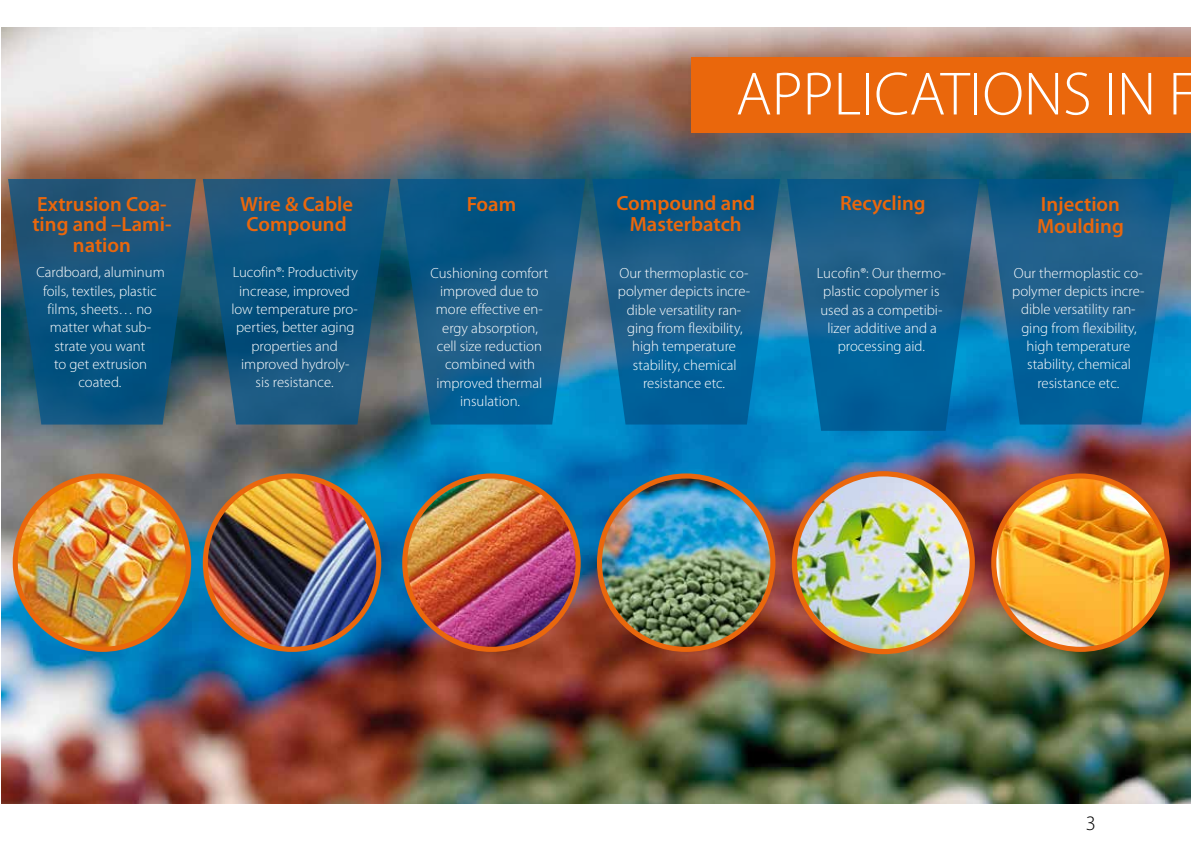
<style>
.page{position:relative;width:1191px;height:842px;background:#fff}
.page>*{position:absolute;margin:0;border:0;box-sizing:border-box;transform-origin:0 0}
.t1{font:300 61.6px "Myriad Pro";color:#fff}
.t2{font:600 20.6px/20.6px "Myriad Pro";color:#ea670c;text-align:center}
.t3{font:300 20.6px "Myriad Pro";color:#000}
.t4{font:300 14.7px/18.3px "Myriad Pro";color:#fff;text-align:center}
</style>
<div class="page">
<img style="left:2px;top:27px;width:1189px;height:777px">
<img style="left:205px;top:476px;width:174px;height:173px;border-radius:87px">
<div style="left:203px;top:473px;width:178px;height:179px;border:5px solid #ea670c;border-radius:50%"></div>
<svg style="left:203px;top:179px;width:187px;height:245px;background:#1a567a"></svg>
<img style="left:405px;top:476px;width:173px;height:173px;border-radius:87px">
<div style="left:402px;top:473px;width:178px;height:179px;border:5px solid #ea670c;border-radius:50%"></div>
<svg style="left:397px;top:179px;width:188px;height:245px;background:#1b5f88"></svg>
<img style="left:599px;top:476px;width:174px;height:173px;border-radius:87px">
<div style="left:597px;top:473px;width:178px;height:179px;border:5px solid #ea670c;border-radius:50%"></div>
<svg style="left:592px;top:179px;width:188px;height:245px;background:#176492"></svg>
<img style="left:15px;top:476px;width:174px;height:173px;border-radius:87px">
<div style="left:13px;top:473px;width:178px;height:179px;border:5px solid #ea670c;border-radius:50%"></div>
<svg style="left:8px;top:179px;width:188px;height:245px;background:#185477"></svg>
<img style="left:993px;top:476px;width:174px;height:173px;border-radius:87px">
<div style="left:991px;top:473px;width:178px;height:179px;border:5px solid #ea670c;border-radius:50%"></div>
<svg style="left:986px;top:179px;width:188px;height:245px;background:#146595"></svg>
<img style="left:794px;top:474px;width:178px;height:177px;border-radius:87px">
<div style="left:792px;top:471px;width:183px;height:183px;border:5px solid #ea670c;border-radius:50%"></div>
<svg style="left:787px;top:179px;width:192px;height:252px;background:#146494"></svg>
<div style="left:692px;top:57px;width:499px;height:75px;background:#ea670c"></div>
<h2 class="t2" style="left:32px;top:194px;width:141px">Extrusion Coa&shy;ting and –Lami&shy;nation</h2>
<p class="t4" style="left:36px;top:263px;width:130px">Cardboard, aluminum foils, textiles, plastic films, sheets… no matter what sub&shy;strate you want<br>to get extrusion coated.</p>
<h2 class="t2" style="left:240px;top:194px;width:114px">Wire &amp; Cable<br>Compound</h2>
<p class="t4" style="left:231px;top:263px;width:128px">Lucofin®: Productivity increase, improved low temperature pro&shy;perties, better aging properties and improved hydroly-<br>sis resistance.</p>
<h2 class="t2" style="left:467px;top:194px;width:51px">Foam</h2>
<p class="t4" style="left:430px;top:264px;width:119px">Cushioning comfort improved due to more effective en&shy;ergy absorption, cell size reduction combined with improved thermal insulation.</p>
<h1 class="t1" style="left:735px;top:60px;width:463px">APPLICATIONS IN F</h1>
<h2 class="t2" style="left:616px;top:193px;width:140px">Compound and<br>Masterbatch</h2>
<p class="t4" style="left:618px;top:264px;width:134px">Our thermoplastic co&shy;polymer depicts incre&shy;dible versatility ran&shy;ging from flexibility, high temperature stability, chemical resistance etc.</p>
<h2 class="t2" style="left:840px;top:193px;width:87px">Recycling</h2>
<p class="t4" style="left:817px;top:264px;width:130px">Lucofin®: Our thermo&shy;plastic copolymer is used as a competibi&shy;lizer additive and a processing aid.</p>
<h2 class="t2" style="left:1037px;top:193px;width:88px;line-height:22.1px;text-align:left">Injection<br>Moulding</h2>
<p class="t4" style="left:1012px;top:264px;width:134px">Our thermoplastic co&shy;polymer depicts incre&shy;dible versatility ran&shy;ging from flexibility, high temperature stability, chemical resistance etc.</p>
<h2 class="t3" style="left:1085px;top:811px;width:12px">3</h2>
</div>
